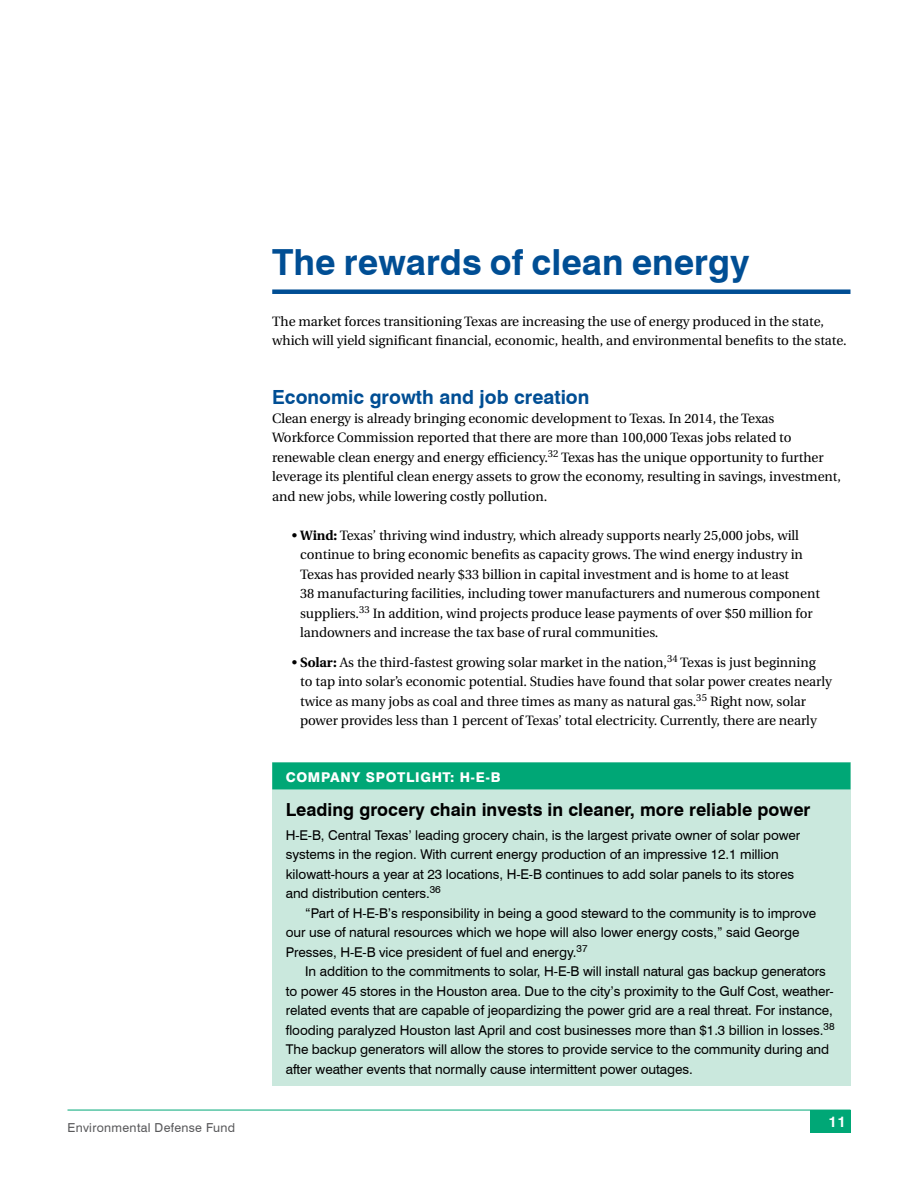
<style>
.page{position:relative;width:918px;height:1188px;background:#fff}
.page>*{position:absolute;margin:0;border:0;box-sizing:border-box;transform-origin:0 0}
.t1{font:700 36px "Swiss 721 BT";color:#004e94}
.t2{font:700 19.5px "Swiss 721 BT";color:#004e94}
.t3{font:700 18px "Swiss 721 BT";color:#000}
.t4{font:700 15px "Swiss 721 BT";color:#fff}
.t5{font:13.5px/19.5px "Utopia";letter-spacing:-.005em;color:#000}
.t6{font:13.5px/19.5px "Swiss 721 BT";letter-spacing:-.005em;color:#000}
.t7{font:800 13.5px "Swiss 721 BT";letter-spacing:.05em;color:#fff}
.t8{font:12.3px "Swiss 721 BT";letter-spacing:.025em;color:#58585a}
.s1{font-weight:700}
</style>
<div class="page">
<div style="left:810px;top:1110px;width:40px;height:23px;background:#00a776"></div>
<hr style="left:68px;top:1110px;width:782px;height:1px;background:#00a776">
<div style="left:272px;top:289px;width:578px;height:5px;background:#004e94"></div>
<div style="left:272px;top:763px;width:578px;height:323px;background:#cae8dd"></div>
<div style="left:272px;top:762px;width:578px;height:27px;background:#00a776"></div>
<p class="t8" style="left:68px;top:1121px;width:169px">Environmental Defense Fund</p>
<h1 class="t1" style="left:272px;top:241px;width:479px">The rewards of clean energy</h1>
<p class="t5" style="left:272px;top:311px;width:576px">The market forces transitioning Texas are increasing the use of energy produced in the state, which will yield significant financial, economic, health, and environmental benefits to the state.</p>
<h2 class="t2" style="left:272px;top:385px;width:319px">Economic growth and job creation</h2>
<p class="t5" style="left:272px;top:409px;width:570px">Clean energy is already bringing economic development to Texas. In 2014, the Texas<br>Workforce Commission reported that there are more than 100,000 Texas jobs related to renewable clean energy and energy efficiency.<sup>32</sup> Texas has the unique opportunity to further leverage its plentiful clean energy assets to grow the economy, resulting in savings, investment, and new jobs, while lowering costly pollution.</p>
<p class="t5" style="left:300px;top:526px;width:521px;text-indent:-8px">• <span class="s1">Wind:</span> Texas’ thriving wind industry, which already supports nearly 25,000 jobs, will continue to bring economic benefits as capacity grows. The wind energy industry in Texas has provided nearly $33 billion in capital investment and is home to at least<br>38 manufacturing facilities, including tower manufacturers and numerous component suppliers.<sup>33</sup> In addition, wind projects produce lease payments of over $50 million for landowners and increase the tax base of rural communities.</p>
<p class="t5" style="left:300px;top:653px;width:533px;text-indent:-8px">• <span class="s1">Solar:</span> As the third-fastest growing solar market in the nation,<sup>34</sup> Texas is just beginning<br>to tap into solar’s economic potential. Studies have found that solar power creates nearly twice as many jobs as coal and three times as many as natural gas.<sup>35</sup> Right now, solar power provides less than 1 percent of Texas’ total electricity. Currently, there are nearly</p>
<p class="t7" style="left:286px;top:769px;width:216px">COMPANY SPOTLIGHT: H-E-B</p>
<h3 class="t3" style="left:286px;top:798px;width:526px">Leading grocery chain invests in cleaner, more reliable power</h3>
<p class="t6" style="left:286px;top:825px;width:516px">H-E-B, Central Texas’ leading grocery chain, is the largest private owner of solar power systems in the region. With current energy production of an impressive 12.1 million kilowatt‑hours a year at 23 locations, H-E-B continues to add solar panels to its stores and distribution centers.<sup>36</sup></p>
<p class="t6" style="left:286px;top:903px;width:532px;text-indent:19px">“Part of H-E-B’s responsibility in being a good steward to the community is to improve our use of natural resources which we hope will also lower energy costs,” said George<br>Presses, H-E-B vice president of fuel and energy.<sup>37</sup></p>
<p class="t6" style="left:286px;top:962px;width:550px;text-indent:20px">In addition to the commitments to solar, H-E-B will install natural gas backup generators to power 45 stores in the Houston area. Due to the city’s proximity to the Gulf Cost, weather&shy;related events that are capable of jeopardizing the power grid are a real threat. For instance, flooding paralyzed Houston last April and cost businesses more than $1.3 billion in losses.<sup>38<br></sup>The backup generators will allow the stores to provide service to the community during and after weather events that normally cause intermittent power outages.</p>
<p class="t4" style="left:829px;top:1113px;width:19px">11</p>
</div>
